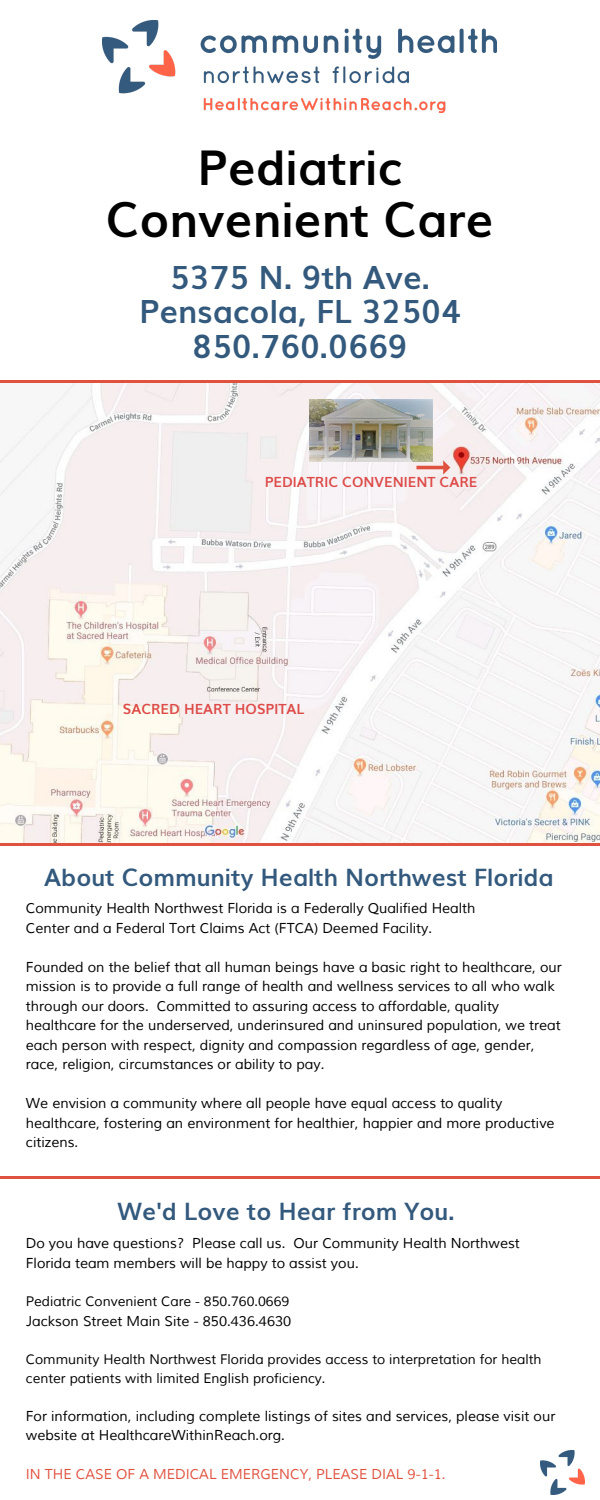
<style>
.page{position:relative;width:600px;height:1500px;background:#fff}
.page>*{position:absolute;margin:0;border:0;box-sizing:border-box;transform-origin:0 0}
.t1{font:700 48px/51.8px "Muli";color:#000;text-align:center}
.t2{font:700 32px/34.5px "Muli";color:#33597d;text-align:center}
.t3{font:700 24px "Muli";color:#33597d}
.t4{font:14px/19.5px "Muli";color:#000}
.t5{font:14px "Muli";color:#e05240}
.t6{font:700 14px "Muli";color:#dd4a48}
.t7{font:13.5px/18.8px "Muli";color:#000}
</style>
<div class="page">
<img style="left:103px;top:20px;width:394px;height:93px">
<img style="left:0;top:383px;width:600px;height:460px">
<img style="left:310px;top:399px;width:123px;height:63px">
<svg style="left:416px;top:460px;width:34px;height:15px"></svg>
<hr style="left:0;top:380px;width:600px;height:3px;background:#e05240">
<hr style="left:0;top:843px;width:600px;height:3px;background:#e05240">
<hr style="left:0;top:1176px;width:600px;height:3px;background:#e05240">
<img style="left:540px;top:1450px;width:44px;height:45px">
<h1 class="t1" style="left:106px;top:138px;width:389px">Pediatric<br>Convenient Care</h1>
<h2 class="t2" style="left:139px;top:257px;width:323px">5375 N. 9th Ave.<br>Pensacola, FL 32504<br>850.760.0669</h2>
<p class="t6" style="left:265px;top:471px;width:214px">PEDIATRIC CONVENIENT CARE</p>
<p class="t6" style="left:123px;top:697px;width:183px">SACRED HEART HOSPITAL</p>
<h3 class="t3" style="left:44px;top:858px;width:511px">About Community Health Northwest Florida</h3>
<p class="t4" style="left:26px;top:899px;width:451px">Community Health Northwest Florida is a Federally Qualified Health<br>Center and a Federal Tort Claims Act (FTCA) Deemed Facility.</p>
<p class="t4" style="left:26px;top:958px;width:537px">Founded on the belief that all human beings have a basic right to healthcare, our mission is to provide a full range of health and wellness services to all who walk through our doors. Committed to assuring access to affordable, quality healthcare for the underserved, underinsured and uninsured population, we treat each person with respect, dignity and compassion regardless of age, gender, race, religion, circumstances or ability to pay.</p>
<p class="t4" style="left:26px;top:1094px;width:530px">We envision a community where all people have equal access to quality healthcare, fostering an environment for healthier, happier and more productive citizens.</p>
<h3 class="t3" style="left:118px;top:1192px;width:339px">We'd Love to Hear from You.</h3>
<p class="t4" style="left:26px;top:1234px;width:496px">Do you have questions? Please call us. Our Community Health Northwest<br>Florida team members will be happy to assist you.</p>
<p class="t7" style="left:26px;top:1292px;width:265px">Pediatric Convenient Care - 850.760.0669</p>
<p class="t4" style="left:26px;top:1311px;width:267px">Jackson Street Main Site - 850.436.4630</p>
<p class="t7" style="left:26px;top:1350px;width:517px">Community Health Northwest Florida provides access to interpretation for health center patients with limited English proficiency.</p>
<p class="t4" style="left:26px;top:1407px;width:531px">For information, including complete listings of sites and services, please visit our website at HealthcareWithinReach.org.</p>
<p class="t5" style="left:26px;top:1466px;width:421px">IN THE CASE OF A MEDICAL EMERGENCY, PLEASE DIAL 9-1-1.</p>
</div>
